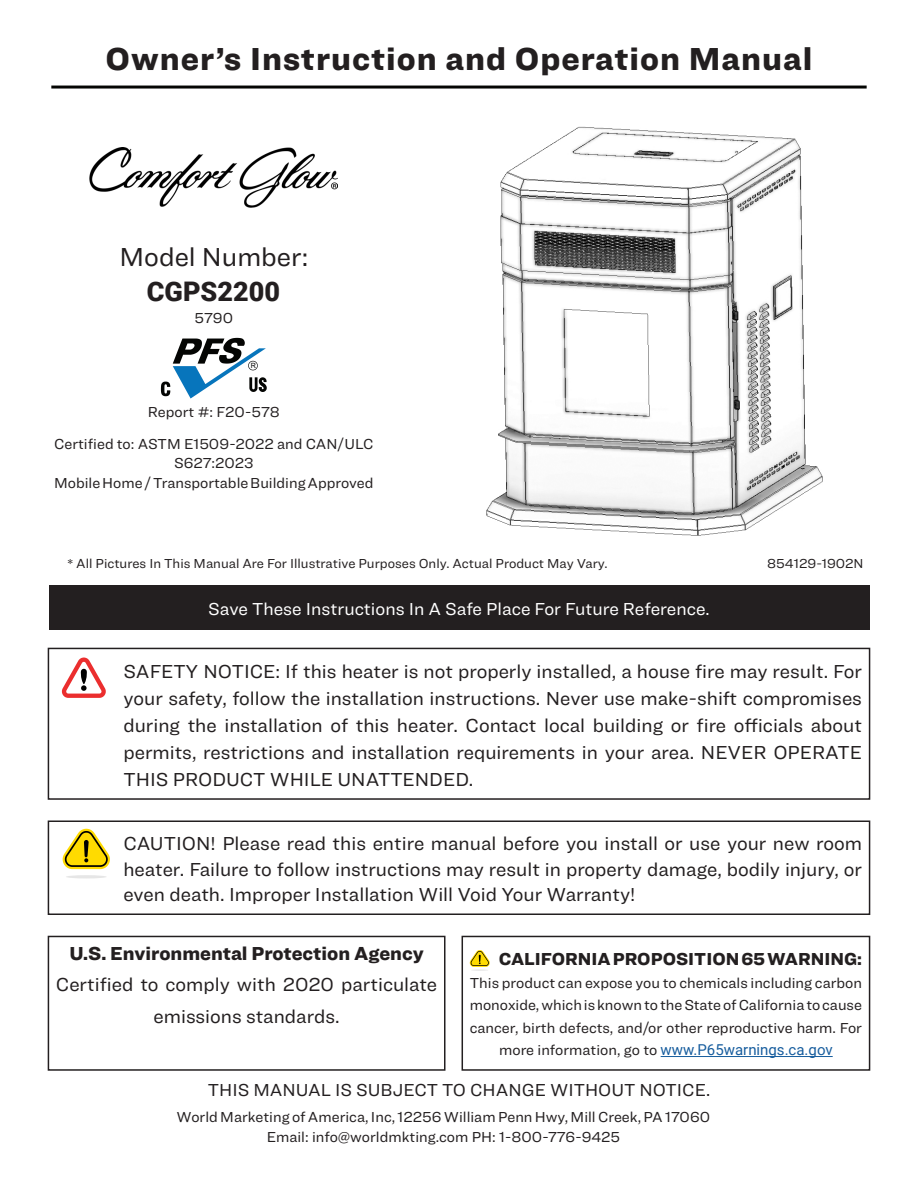
<style>
.page{position:relative;width:918px;height:1188px;background:#fff}
.page>*{position:absolute;margin:0;border:0;box-sizing:border-box;transform-origin:0 0}
.t1{font:900 33px "Ringside";letter-spacing:.03em;color:#231f20}
.Model{font:27px "Ringside";color:#231f20}
.Model-2{font:900 27px "Roboto";color:#231f20}
.t2{font:19.5px/27px "Ringside";color:#231f20;text-align:justify}
.t3{font:900 19.5px "Ringside";color:#231f20}
.t4{font:18px "Ringside";color:#fff}
.t5{font:18px "Ringside";color:#231f20}
.t6{font:900 18px "Ringside";color:#231f20}
.Centered{font:15px/19.5px "Ringside";color:#231f20;text-align:center}
.t7{font:15px "Roboto";color:#175d9e}
.Body_Text{font:15px "Ringside";color:#231f20}
.Part_Rev_Number__Cover{font:13.5px "Ringside";color:#231f20}
.t8{font:7.2px "Arial";color:#050504}
.s1{font-family:"Ringside";color:#231f20}
</style>
<div class="page">
<img style="left:486px;top:126px;width:337px;height:410px">
<hr style="left:51px;top:86px;width:816px;height:3px;background:#040503">
<div style="left:48px;top:648px;width:822px;height:152px;border:2px solid #231f20"></div>
<div style="left:48px;top:820px;width:822px;height:95px;border:2px solid #231f20"></div>
<div style="left:49px;top:585px;width:820px;height:44px;background:#231f20"></div>
<svg style="left:61px;top:658px;width:45px;height:40px"></svg>
<hr style="left:661px;top:1056px;width:172px;height:1px;background:#175d9e">
<div style="left:462px;top:936px;width:408px;height:135px;border:2px solid #231f20"></div>
<svg style="left:470px;top:950px;width:20px;height:21px"></svg>
<svg style="left:63px;top:829px;width:47px;height:40px"></svg>
<hr style="left:66px;top:875px;width:41px;height:3px;background:#e6e6e6;border-radius:50%">
<div style="left:48px;top:936px;width:398px;height:135px;border:2px solid #231f20"></div>
<svg style="left:161px;top:338px;width:106px;height:61px"></svg>
<img style="left:90px;top:148px;width:248px;height:59px">
<h1 class="t1" style="left:106px;top:34px;width:708px">Owner’s Instruction and Operation Manual</h1>
<p class="Model" style="left:119px;top:238px;width:190px">Model Number:</p>
<p class="Model-2" style="left:147px;top:273px;width:135px">CGPS2200</p>
<p class="Body_Text" style="left:195px;top:308px;width:40px">5790</p>
<p class="t8" style="left:251px;top:361px;width:7px">R</p>
<p class="Centered" style="left:148px;top:402px;width:133px">Report #: F20-578</p>
<p class="Centered" style="left:54px;top:434px;width:321px">Certified to: ASTM E1509-2022 and CAN/ULC<br>S627:2023</p>
<p class="Centered" style="left:54px;top:473px;width:321px">Mobile Home / Transportable Building Approved</p>
<p class="Part_Rev_Number__Cover" style="left:68px;top:554px;width:542px">* All Pictures In This Manual Are For Illustrative Purposes Only. Actual Product May Vary.</p>
<p class="t4" style="left:208px;top:596px;width:503px">Save These Instructions In A Safe Place For Future Reference.</p>
<p class="Part_Rev_Number__Cover" style="left:767px;top:554px;width:98px">854129-1902N</p>
<p class="t2" style="left:123px;top:657px;width:740px">SAFETY NOTICE: If this heater is not properly installed, a house fire may result. For your safety, follow the installation instructions. Never use make-shift compromises during the installation of this heater. Contact local building or fire officials about permits, restrictions and installation requirements in your area. NEVER OPERATE THIS PRODUCT WHILE UNATTENDED.</p>
<p class="t2" style="left:123px;top:830px;width:740px;line-height:25.5px">CAUTION! Please read this entire manual before you install or use your new room heater. Failure to follow instructions may result in property damage, bodily injury, or even death. Improper Installation Will Void Your Warranty!</p>
<p class="t3" style="left:69px;top:938px;width:356px">U.S. Environmental Protection Agency</p>
<p class="t2" style="left:56px;top:968px;width:383px;line-height:31.5px;text-align:center">Certified to comply with 2020 particulate emissions standards.</p>
<p class="t6" style="left:499px;top:946px;width:365px">CALIFORNIA PROPOSITION 65 WARNING:</p>
<p class="Centered" style="left:470px;top:971px;width:394px;line-height:22.5px;text-align:justify">This product can expose you to chemicals including carbon monoxide, which is known to the State of California to cause cancer, birth defects, and/or other reproductive harm. For</p>
<p class="t7" style="left:499px;top:1040px;width:335px"><span class="s1">more information, go to</span> www.P65warnings.ca.gov</p>
<p class="t5" style="left:208px;top:1077px;width:504px">THIS MANUAL IS SUBJECT TO CHANGE WITHOUT NOTICE.</p>
<p class="Centered" style="left:177px;top:1107px;width:535px">World Marketing of America, Inc, 12256 William Penn Hwy, Mill Creek, PA 17060<br>Email: info@worldmkting.com PH: 1-800-776-9425</p>
</div>
